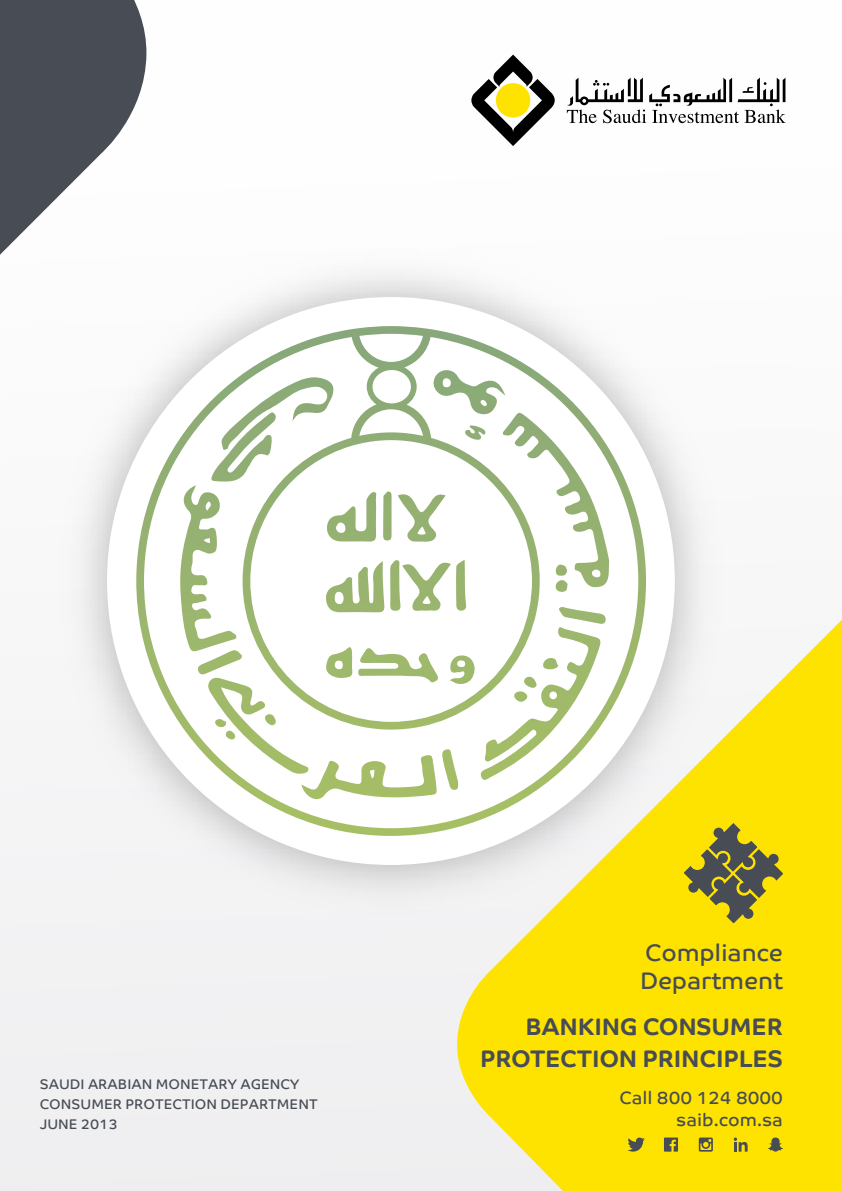
<style>
.page{position:relative;width:842px;height:1191px;background:#fafafa}
.page>*{position:absolute;margin:0;border:0;box-sizing:border-box;transform-origin:0 0}
.t1{font:700 24px/32px "Co Text";letter-spacing:-.01em;color:#474c55;text-align:right}
.t2{font:24px/28.8px "Co Text";letter-spacing:-.01em;color:#474c55}
.t3{font:18px/22px "Co Text";color:#474c55;text-align:right}
.t4{font:14px/20px "Co Text";color:#474c55}
</style>
<div class="page">
<img style="left:83px;top:276px;width:616px;height:624px">
<div style="left:107px;top:297px;width:568px;height:568px;background:#fff;border-radius:50%"></div>
<svg style="left:136px;top:326px;width:510px;height:510px"></svg>
<svg style="left:179px;top:370px;width:430px;height:433px"></svg>
<svg style="left:471px;top:55px;width:84px;height:91px"></svg>
<svg style="left:567px;top:77px;width:218px;height:46px"></svg>
<svg style="left:0;top:0;width:147px;height:280px;fill:#474c55"></svg>
<svg style="left:456px;top:603px;width:386px;height:588px;fill:#ffe300"></svg>
<svg style="left:699px;top:1137px;width:14px;height:14px"></svg>
<svg style="left:627px;top:1137px;width:18px;height:14px"></svg>
<svg style="left:664px;top:1137px;width:14px;height:14px"></svg>
<svg style="left:768px;top:1137px;width:15px;height:14px"></svg>
<svg style="left:734px;top:1137px;width:14px;height:14px"></svg>
<svg style="left:681px;top:820px;width:105px;height:106px;background:#b7a721"></svg>
<p class="t4" style="left:40px;top:1074px;width:280px">SAUDI ARABIAN MONETARY AGENCY<br>CONSUMER PROTECTION DEPARTMENT<br>JUNE 2013</p>
<h1 class="t2" style="left:640px;top:938px;width:144px">Compliance<br>Department</h1>
<h1 class="t1" style="left:480px;top:1010px;width:304px">BANKING CONSUMER<br>PROTECTION PRINCIPLES</h1>
<p class="t3" style="left:619px;top:1087px;width:165px">Call 800 124 8000 saib.com.sa</p>
</div>
